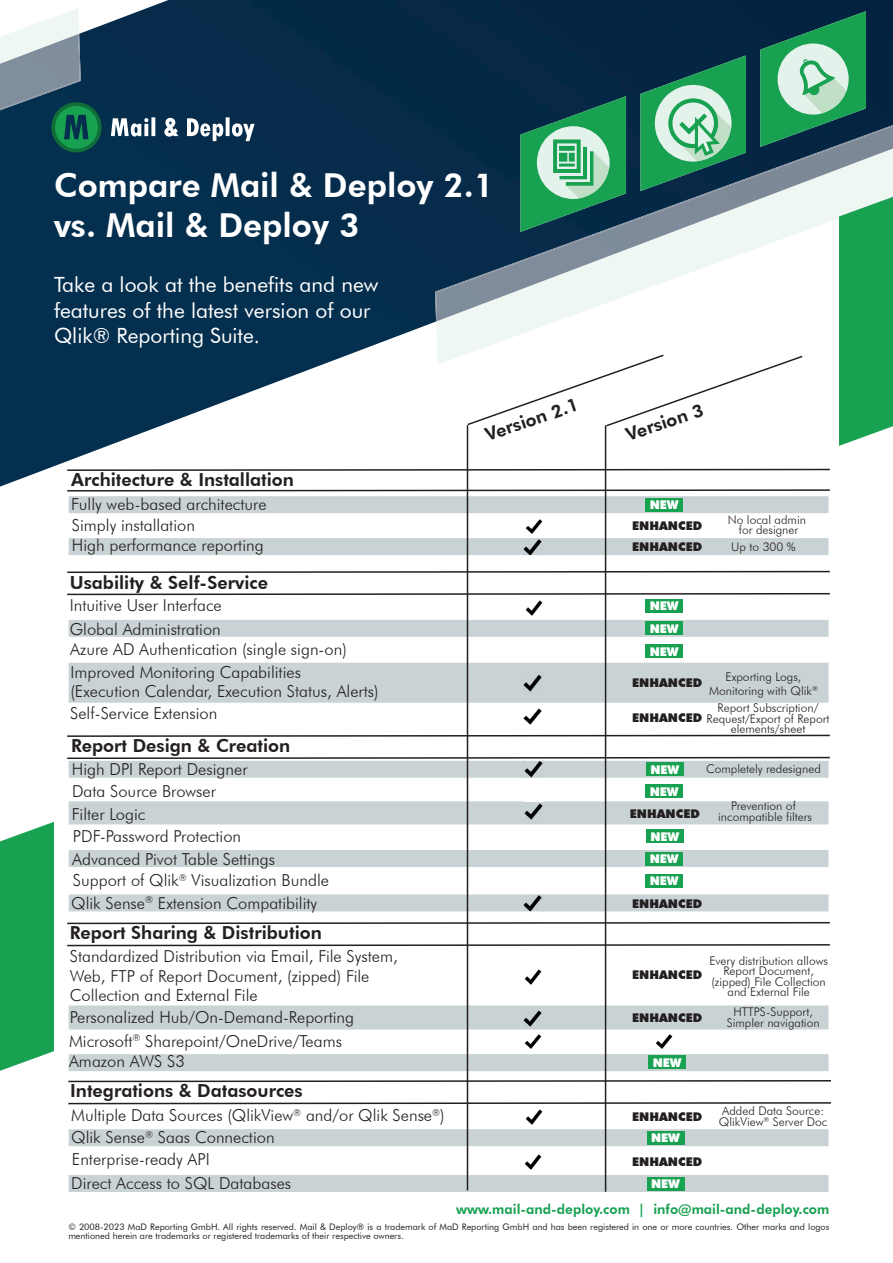
<style>
.page{position:relative;width:893px;height:1263px;background:#fff}
.page>*{position:absolute;margin:0;border:0;box-sizing:border-box;transform-origin:0 0}
.t1{font:800 33px/39.6px "Futura BT";color:#fff}
.t2{font:21px/25.2px "Futura BT";color:#fff}
.t3{font:800 18px "Futura BT";color:#231f20}
.t4{font:300 16.5px/19.8px "Futura BT";color:#231f20}
.t5{font:800 13.5px "Futura BT";color:#18a151}
.t6{font:300 12px/10.5px "Futura BT";color:#231f20;text-align:center}
.t7{font:900 12px "Futura BT";color:#231f20}
.t8{font:900 12px/22.4px "Futura BT";color:#fff}
.t9{font:9px/9px "Futura BT";color:#231f20}
.s1{font-weight:900}
</style>
<div class="page">
<div style="left:67px;top:1173px;width:763px;height:20px;background:#c9d2d4;border:2px solid #fff"></div>
<div style="left:67px;top:1128px;width:763px;height:20px;background:#c9d2d4;border:2px solid #fff"></div>
<div style="left:67px;top:1053px;width:763px;height:20px;background:#c9d2d4;border:2px solid #fff"></div>
<svg style="left:68px;top:1004px;width:761px;height:27px;background:#cfd7d8"></svg>
<div style="left:67px;top:848px;width:763px;height:20px;background:#c9d2d4;border:2px solid #fff"></div>
<svg style="left:68px;top:661px;width:761px;height:43px;background:#ccd5d7"></svg>
<div style="left:67px;top:618px;width:763px;height:20px;background:#c9d2d4;border:2px solid #fff"></div>
<div style="left:67px;top:495px;width:763px;height:20px;background:#c9d2d4;border:2px solid #fff"></div>
<img style="left:0;top:0;width:893px;height:487px">
<svg style="left:111px;top:117px;width:144px;height:24px"></svg>
<svg style="left:51px;top:102px;width:51px;height:50px;background:#0e6b4a"></svg>
<img style="left:435px;top:125px;width:31px;height:196px">
<svg style="left:0;top:821px;width:54px;height:250px;background:#2ba85f"></svg>
<svg style="left:0;top:8px;width:79px;height:26px"></svg>
<img style="left:0;top:34px;width:81px;height:76px">
<hr style="left:467px;top:425px;width:1px;height:765px;background:#231f20">
<hr style="left:605px;top:425px;width:1px;height:767px;background:#231f20">
<svg style="left:466px;top:11px;width:427px;height:436px"></svg>
<div style="left:645px;top:498px;width:38px;height:14px;background:#18a151"></div>
<img style="left:525px;top:519px;width:18px;height:15px">
<img style="left:525px;top:600px;width:18px;height:16px">
<img style="left:524px;top:969px;width:18px;height:16px">
<img style="left:525px;top:1109px;width:18px;height:16px">
<img style="left:524px;top:1154px;width:18px;height:16px">
<img style="left:524px;top:1034px;width:18px;height:15px">
<img style="left:655px;top:1034px;width:18px;height:15px">
<div style="left:645px;top:621px;width:38px;height:14px;background:#18a151"></div>
<div style="left:645px;top:644px;width:38px;height:14px;background:#18a151"></div>
<div style="left:621px;top:675px;width:93px;height:15px;background:#c9d2d4"></div>
<div style="left:645px;top:784px;width:38px;height:14px;background:#18a151"></div>
<div style="left:646px;top:829px;width:37px;height:14px;background:#18a151"></div>
<div style="left:645px;top:851px;width:38px;height:14px;background:#18a151"></div>
<div style="left:645px;top:874px;width:38px;height:14px;background:#18a151"></div>
<div style="left:621px;top:1010px;width:93px;height:15px;background:#c9d2d4"></div>
<div style="left:649px;top:1055px;width:37px;height:14px;background:#18a151"></div>
<div style="left:647px;top:1131px;width:37px;height:13px;background:#18a151"></div>
<div style="left:647px;top:1177px;width:37px;height:14px;background:#18a151"></div>
<img style="left:523px;top:1008px;width:19px;height:21px">
<svg style="left:68px;top:893px;width:761px;height:21px;background:#d2d9db"></svg>
<img style="left:523px;top:893px;width:19px;height:20px">
<svg style="left:68px;top:800px;width:761px;height:26px;background:#cdd5d7"></svg>
<img style="left:523px;top:672px;width:19px;height:21px">
<svg style="left:68px;top:537px;width:761px;height:21px"></svg>
<img style="left:523px;top:538px;width:19px;height:17px">
<div style="left:645px;top:599px;width:38px;height:14px;background:#18a151"></div>
<svg style="left:67px;top:489px;width:763px;height:3px"></svg>
<svg style="left:67px;top:592px;width:763px;height:4px"></svg>
<svg style="left:67px;top:570px;width:763px;height:4px"></svg>
<svg style="left:66px;top:468px;width:765px;height:4px"></svg>
<svg style="left:67px;top:756px;width:763px;height:23px"></svg>
<svg style="left:67px;top:734px;width:763px;height:4px"></svg>
<svg style="left:67px;top:943px;width:763px;height:4px"></svg>
<svg style="left:67px;top:921px;width:763px;height:4px"></svg>
<svg style="left:68px;top:1101px;width:763px;height:4px"></svg>
<svg style="left:68px;top:1079px;width:763px;height:4px"></svg>
<div style="left:621px;top:539px;width:93px;height:15px;background:#c9d2d4"></div>
<img style="left:523px;top:708px;width:19px;height:17px">
<div style="left:646px;top:762px;width:37px;height:14px;background:#18a151"></div>
<h1 class="t1" style="left:54px;top:166px;width:442px">Compare Mail &amp; Deploy 2.1 vs. Mail &amp; Deploy 3</h1>
<p class="t2" style="left:54px;top:272px;width:326px">Take a look at the benefits and new features of the latest version of our<br>Qlik® Reporting Suite.</p>
<p class="t3" style="left:71px;top:468px;width:224px">Architecture &amp; Installation</p>
<p class="t4" style="left:71px;top:494px;width:197px">Fully web-based architecture</p>
<p class="t4" style="left:72px;top:515px;width:193px;line-height:20.2px">Simply installation<br>High performance reporting</p>
<p class="t3" style="left:70px;top:572px;width:200px">Usability &amp; Self-Service</p>
<p class="t4" style="left:70px;top:596px;width:153px">Intuitive User Interface</p>
<p class="t4" style="left:70px;top:619px;width:153px">Global Administration</p>
<p class="t4" style="left:70px;top:639px;width:278px">Azure AD Authentication (single sign-on)</p>
<p class="t4" style="left:70px;top:662px;width:310px">Improved Monitoring Capabilities<br>(Execution Calendar, Execution Status, Alerts)</p>
<p class="t4" style="left:70px;top:703px;width:149px">Self-Service Extension</p>
<p class="t3" style="left:71px;top:735px;width:221px">Report Design &amp; Creation</p>
<p class="t4" style="left:72px;top:759px;width:177px">High DPI Report Designer</p>
<p class="t4" style="left:72px;top:781px;width:145px">Data Source Browser</p>
<p class="t4" style="left:72px;top:804px;width:75px">Filter Logic</p>
<p class="t4" style="left:73px;top:826px;width:170px">PDF-Password Protection</p>
<p class="t4" style="left:72px;top:849px;width:204px">Advanced Pivot Table Settings</p>
<p class="t4" style="left:73px;top:870px;width:257px">Support of Qlik<sup>®</sup> Visualization Bundle</p>
<p class="t4" style="left:71px;top:893px;width:247px">Qlik Sense<sup>®</sup> Extension Compatibility</p>
<p class="t3" style="left:70px;top:922px;width:254px">Report Sharing &amp; Distribution</p>
<p class="t4" style="left:70px;top:946px;width:329px">Standardized Distribution via Email, File System,<br>Web, FTP of Report Document, (zipped) File<br>Collection and External File</p>
<p class="t4" style="left:69px;top:1006px;width:286px;line-height:23.4px">Personalized Hub/On-Demand-Reporting<br>Microsoft<sup>®</sup> Sharepoint/OneDrive/Teams</p>
<p class="t4" style="left:69px;top:1051px;width:117px">Amazon AWS S3</p>
<p class="t3" style="left:70px;top:1080px;width:234px">Integrations &amp; Datasources</p>
<p class="t4" style="left:71px;top:1105px;width:375px">Multiple Data Sources (QlikView<sup>®</sup> and/or Qlik Sense<sup>®</sup>)</p>
<p class="t4" style="left:71px;top:1127px;width:205px">Qlik Sense<sup>®</sup> Saas Connection</p>
<p class="t4" style="left:72px;top:1149px;width:139px">Enterprise-ready API</p>
<p class="t4" style="left:71px;top:1173px;width:221px">Direct Access to SQL Databases</p>
<p class="t3" style="left:482px;top:425px;width:99px;rotate:-19deg">Version 2.1</p>
<p class="t3" style="left:623px;top:425px;width:82px;rotate:-19deg">Version 3</p>
<p class="t8" style="left:650px;top:494px;width:30px">NEW</p>
<p class="t7" style="left:632px;top:518px;width:72px">ENHANCED</p>
<p class="t7" style="left:632px;top:539px;width:72px">ENHANCED</p>
<p class="t8" style="left:650px;top:595px;width:30px">NEW</p>
<p class="t6" style="left:728px;top:514px;width:80px">No local admin for designer</p>
<p class="t6" style="left:731px;top:542px;width:66px">Up to 300 %</p>
<p class="t8" style="left:650px;top:617px;width:30px;line-height:22.8px">NEW<br>NEW</p>
<p class="t7" style="left:632px;top:676px;width:72px">ENHANCED</p>
<p class="t6" style="left:709px;top:669px;width:110px;line-height:14.4px">Exporting Logs,<br>Monitoring with Qlik<sup>®</sup></p>
<p class="t6" style="left:718px;top:697px;width:102px;line-height:21px">Report Subscription/ elements/sheet</p>
<p class="t6" style="left:632px;top:713px;width:199px"><span class="s1">ENHANCED</span> Request/Export of Report</p>
<p class="t8" style="left:650px;top:758px;width:30px">NEW</p>
<p class="t6" style="left:706px;top:763px;width:116px">Completely redesigned</p>
<p class="t8" style="left:650px;top:780px;width:30px">NEW</p>
<p class="t7" style="left:630px;top:806px;width:72px">ENHANCED</p>
<p class="t8" style="left:650px;top:825px;width:31px;text-align:justify">NEW NEW NEW</p>
<p class="t7" style="left:632px;top:896px;width:72px">ENHANCED</p>
<p class="t6" style="left:718px;top:801px;width:95px">Prevention of incompatible filters</p>
<p class="t7" style="left:632px;top:968px;width:72px">ENHANCED</p>
<p class="t7" style="left:632px;top:1010px;width:72px">ENHANCED</p>
<p class="t8" style="left:653px;top:1051px;width:30px">NEW</p>
<p class="t6" style="left:709px;top:955px;width:120px">Every distribution allows<br>Report Document, (zipped) File Collection and External File</p>
<p class="t6" style="left:727px;top:1007px;width:94px">HTTPS-Support,<br>Simpler navigation</p>
<p class="t7" style="left:632px;top:1110px;width:72px">ENHANCED</p>
<p class="t8" style="left:651px;top:1127px;width:30px">NEW</p>
<p class="t8" style="left:651px;top:1173px;width:30px">NEW</p>
<p class="t7" style="left:632px;top:1155px;width:72px">ENHANCED</p>
<p class="t6" style="left:719px;top:1105px;width:110px;text-align:left">Added Data Source:<br>QlikView<sup>®</sup> Server Doc</p>
<p class="t5" style="left:456px;top:1201px;width:375px">www.mail-and-deploy.com | info@mail-and-deploy.com</p>
<p class="t9" style="left:68px;top:1222px;width:762px">© 2008-2023 MaD Reporting GmbH. All rights reserved. Mail &amp; Deploy® is a trademark of MaD Reporting GmbH and has been registered in one or more countries. Other marks and logos mentioned herein are trademarks or registered trademarks of their respective owners.</p>
</div>
